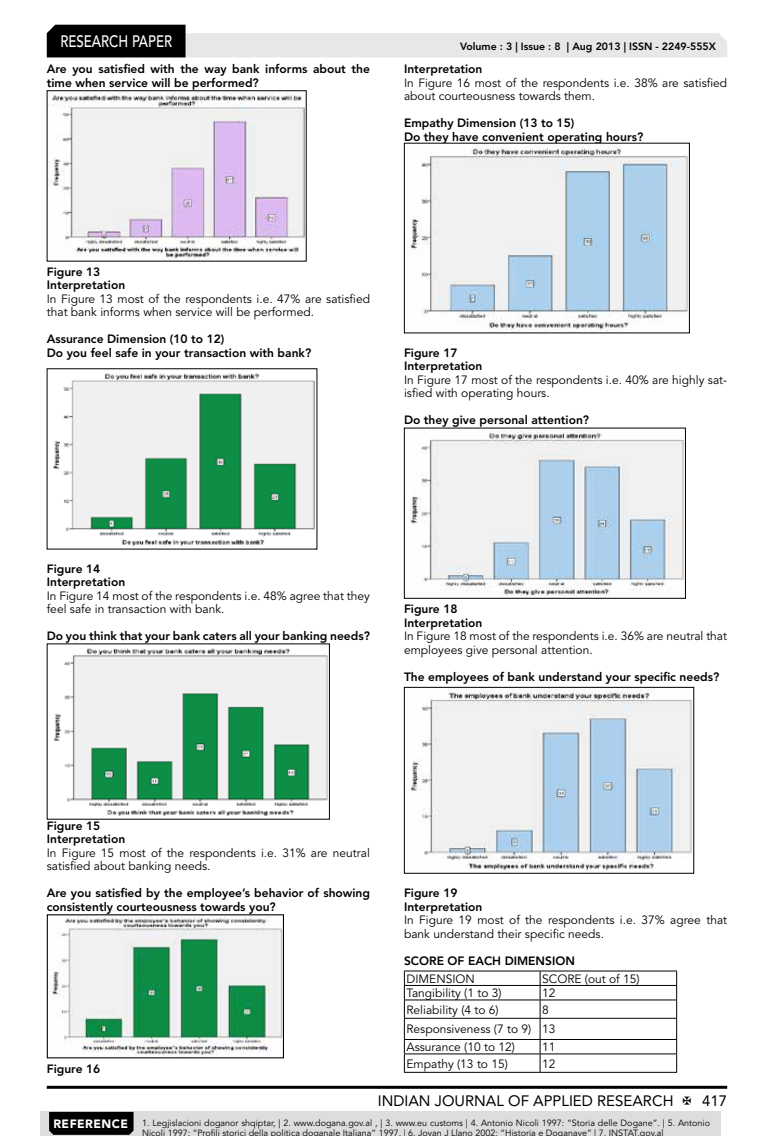
<style>
.page{position:relative;width:774px;height:1136px;background:#fff}
.page>*{position:absolute;margin:0;border:0;box-sizing:border-box;transform-origin:0 0}
.t1{font:500 16.5px "Avenir LT Std";color:#fff;scale:.8 1}
.t2{font:15px "Avenir LT Std";color:#000}
.t3{font:12px/13.5px "Avenir LT Std";color:#000}
.t4{font:800 12px/13.5px "Avenir LT Std";color:#000}
.t5{font:800 10.5px "Avenir LT Std";color:#000}
.t6{font:9px/10.5px "Avenir LT Std";color:#000}
.s1{font-weight:900;font-size:12px;color:#fff}
</style>
<div class="page">
<hr style="left:47px;top:1085px;width:680px;height:3px;background:#000">
<svg style="left:47px;top:25px;width:680px;height:32px"></svg>
<div style="left:40px;top:1111px;width:680px;height:24px;background:#dcddde"></div>
<svg style="left:49px;top:1111px;width:85px;height:23px;background:#0b0b0b"></svg>
<img style="left:49px;top:92px;width:255px;height:167px">
<div style="left:47px;top:90px;width:259px;height:171px;border:1px solid #000"></div>
<img style="left:53px;top:373px;width:262px;height:173px">
<img style="left:53px;top:648px;width:275px;height:168px">
<img style="left:49px;top:916px;width:233px;height:140px">
<div style="left:47px;top:914px;width:237px;height:144px;border:1px solid #000"></div>
<img style="left:407px;top:145px;width:281px;height:186px">
<div style="left:404px;top:143px;width:286px;height:190px;border:1px solid #000"></div>
<img style="left:406px;top:429px;width:278px;height:167px">
<div style="left:404px;top:427px;width:282px;height:171px;border:1px solid #000"></div>
<img style="left:410px;top:689px;width:282px;height:182px">
<div style="left:404px;top:687px;width:290px;height:186px;border:1px solid #000"></div>
<svg style="left:404px;top:970px;width:273px;height:101px"></svg>
<hr style="left:404px;top:1071px;width:136px;height:1px;background:#000">
<hr style="left:540px;top:1071px;width:137px;height:1px;background:#000">
<h1 class="t1" style="left:60px;top:32px;width:139px">RESEARCH PAPER</h1>
<p class="t4" style="left:47px;top:62px;width:325px">Are you satisfied with the way bank informs about the time when service will be performed?</p>
<p class="t5" style="left:460px;top:41px;width:257px">Volume : 3 | Issue : 8 | Aug 2013 | ISSN - 2249-555X</p>
<p class="t4" style="left:404px;top:62px;width:80px">Interpretation</p>
<p class="t3" style="left:404px;top:76px;width:325px">In Figure 16 most of the respondents i.e. 38% are satisfied about courteousness towards them.</p>
<p class="t4" style="left:404px;top:116px;width:241px">Empathy Dimension (13 to 15)<br>Do they have convenient operating hours?</p>
<p class="t4" style="left:47px;top:265px;width:80px">Figure 13<br>Interpretation</p>
<p class="t3" style="left:47px;top:292px;width:325px">In Figure 13 most of the respondents i.e. 47% are satisfied that bank informs when service will be performed.</p>
<p class="t4" style="left:47px;top:332px;width:266px">Assurance Dimension (10 to 12)<br>Do you feel safe in your transaction with bank?</p>
<p class="t4" style="left:404px;top:346px;width:80px">Figure 17<br>Interpretation</p>
<p class="t3" style="left:404px;top:373px;width:325px">In Figure 17 most of the respondents i.e. 40% are highly sat&shy;isfied with operating hours.</p>
<p class="t4" style="left:404px;top:413px;width:187px">Do they give personal attention?</p>
<p class="t4" style="left:47px;top:562px;width:80px">Figure 14<br>Interpretation</p>
<p class="t3" style="left:47px;top:589px;width:325px">In Figure 14 most of the respondents i.e. 48% agree that they feel safe in transaction with bank.</p>
<p class="t4" style="left:47px;top:629px;width:325px">Do you think that your bank caters all your banking needs?</p>
<p class="t4" style="left:404px;top:602px;width:80px">Figure 18<br>Interpretation</p>
<p class="t3" style="left:404px;top:629px;width:325px">In Figure 18 most of the respondents i.e. 36% are neutral that employees give personal attention.</p>
<p class="t4" style="left:404px;top:670px;width:317px">The employees of bank understand your specific needs?</p>
<p class="t4" style="left:47px;top:818px;width:80px">Figure 15<br>Interpretation</p>
<p class="t3" style="left:47px;top:845px;width:325px">In Figure 15 most of the respondents i.e. 31% are neutral satisfied about banking needs.</p>
<p class="t4" style="left:47px;top:886px;width:325px">Are you satisfied by the employee’s behavior of showing consistently courteousness towards you?</p>
<p class="t4" style="left:47px;top:1061px;width:55px">Figure 16</p>
<p class="t4" style="left:404px;top:886px;width:80px">Figure 19<br>Interpretation</p>
<p class="t3" style="left:404px;top:913px;width:325px">In Figure 19 most of the respondents i.e. 37% agree that bank understand their specific needs.</p>
<p class="t4" style="left:404px;top:953px;width:172px">SCORE OF EACH DIMENSION</p>
<p class="t3" style="left:406px;top:972px;width:70px">DIMENSION</p>
<p class="t3" style="left:542px;top:972px;width:99px">SCORE (out of 15)</p>
<p class="t3" style="left:406px;top:986px;width:97px">Tangibility (1 to 3)</p>
<p class="t3" style="left:542px;top:986px;width:15px">12</p>
<p class="t3" style="left:406px;top:1002px;width:94px">Reliability (4 to 6)</p>
<p class="t3" style="left:406px;top:999px;width:151px;line-height:19.8px;text-indent:136px">8<br>Responsiveness (7 to 9) 13</p>
<p class="t3" style="left:406px;top:1040px;width:110px">Assurance (10 to 12)</p>
<p class="t3" style="left:542px;top:1040px;width:15px">11</p>
<p class="t3" style="left:406px;top:1056px;width:103px">Empathy (13 to 15)</p>
<p class="t3" style="left:542px;top:1056px;width:15px">12</p>
<p class="t2" style="left:378px;top:1091px;width:297px">INDIAN JOURNAL OF APPLIED RESEARCH</p>
<p class="t2" style="left:702px;top:1091px;width:27px">417</p>
<p class="t6" style="left:142px;top:1117px;width:569px;text-indent:-89px"><span class="s1">REFERENCE</span> 1. Legjislacioni doganor shqiptar, | 2. www.dogana.gov.al , | 3. www.eu customs | 4. Antonio Nicoli 1997: “Storia delle Dogane”. | 5. Antonio<br>Nicoli 1997: “Profili storici della politica doganale Italiana” 1997. | 6. Jovan J Llano 2002: “Historia e Doganave” | 7. INSTAT.gov.al</p>
</div>
